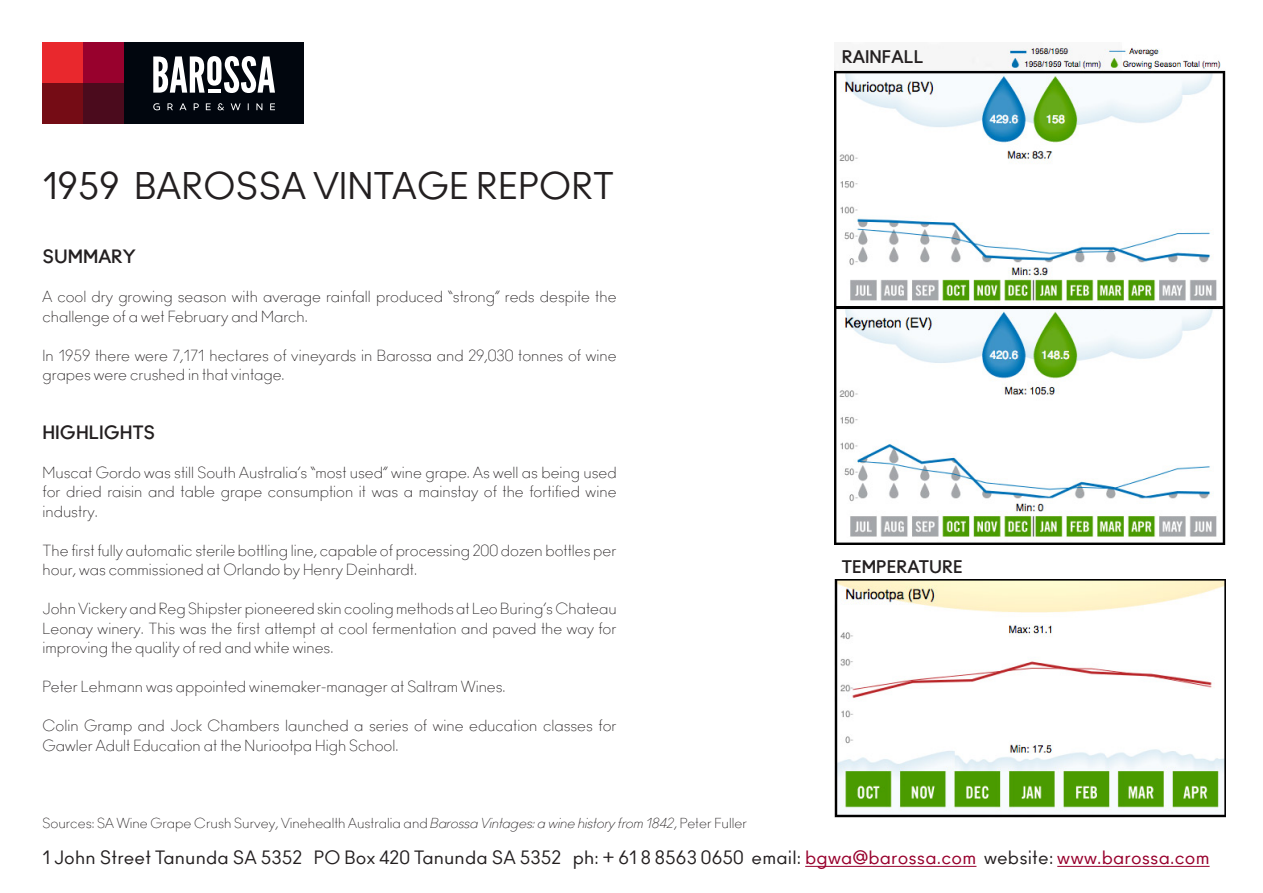
<style>
.page{position:relative;width:1263px;height:893px;background:#fff}
.page>*{position:absolute;margin:0;border:0;box-sizing:border-box;transform-origin:0 0}
.t1{font:36px "Ano";color:#231f20}
.t2{font:18px "Ano";letter-spacing:.01em;color:#231f20}
.t3{font:700 18px "Ano";color:#231f20}
.t4{font:700 17.1px "Ano";color:#231f20}
.t5{font:15px/19.5px "Ano Half";color:#231f20}
.t6{font:13.5px "Ano Half";color:#231f20}
.s1{font-style:italic}
.s2{color:#98012d}
</style>
<div class="page">
<hr style="left:805px;top:866px;width:171px;height:1px;background:#98012d">
<hr style="left:1057px;top:866px;width:152px;height:1px;background:#98012d">
<div style="left:124px;top:43px;width:180px;height:81px;background:#01060e"></div>
<svg style="left:153px;top:56px;width:122px;height:37px"></svg>
<hr style="left:208px;top:89px;width:12px;height:4px;background:#fff">
<div style="left:83px;top:43px;width:41px;height:40px;background:#98012d"></div>
<div style="left:43px;top:83px;width:40px;height:41px;background:#750c15"></div>
<div style="left:83px;top:83px;width:41px;height:41px;background:#4b0b1d"></div>
<div style="left:43px;top:43px;width:40px;height:40px;background:#e9282d"></div>
<svg style="left:153px;top:103px;width:122px;height:7px"></svg>
<img style="left:835px;top:46px;width:390px;height:498px">
<img style="left:835px;top:579px;width:390px;height:238px">
<p class="t1" style="left:43px;top:164px;width:573px">1959 BAROSSA VINTAGE REPORT</p>
<p class="t3" style="left:43px;top:245px;width:95px">SUMMARY</p>
<p class="t5" style="left:43px;top:287px;width:575px">A cool dry growing season with average rainfall produced “strong” reds despite the challenge of a wet February and March.</p>
<p class="t5" style="left:43px;top:346px;width:576px">In 1959 there were 7,171 hectares of vineyards in Barossa and 29,030 tonnes of wine grapes were crushed in that vintage.</p>
<p class="t3" style="left:43px;top:421px;width:114px">HIGHLIGHTS</p>
<p class="t5" style="left:43px;top:463px;width:576px;text-align:justify">Muscat Gordo was still South Australia’s “most used” wine grape. As well as being used for dried raisin and table grape consumption it was a mainstay of the fortified wine industry.</p>
<p class="t5" style="left:43px;top:541px;width:575px">The first fully automatic sterile bottling line, capable of processing 200 dozen bottles per hour, was commissioned at Orlando by Henry Deinhardt.</p>
<p class="t5" style="left:43px;top:599px;width:576px;text-align:justify">John Vickery and Reg Shipster pioneered skin cooling methods at Leo Buring’s Chateau Leonay winery. This was the first attempt at cool fermentation and paved the way for improving the quality of red and white wines.</p>
<p class="t5" style="left:43px;top:677px;width:465px">Peter Lehmann was appointed winemaker-manager at Saltram Wines.</p>
<p class="t5" style="left:43px;top:716px;width:576px">Colin Gramp and Jock Chambers launched a series of wine education classes for<br>Gawler Adult Education at the Nuriootpa High School.</p>
<p class="t6" style="left:43px;top:815px;width:706px">Sources: SA Wine Grape Crush Survey, Vinehealth Australia and <span class="s1">Barossa Vintages: a wine history from 1842</span>, Peter Fuller</p>
<p class="t4" style="left:842px;top:46px;width:83px">RAINFALL</p>
<p class="t4" style="left:842px;top:556px;width:123px">TEMPERATURE</p>
<p class="t2" style="left:43px;top:846px;width:1168px">1 John Street Tanunda SA 5352 PO Box 420 Tanunda SA 5352 ph: + 61 8 8563 0650 email: <span class="s2">bgwa@barossa.com</span> website: <span class="s2">www.barossa.com</span></p>
</div>
